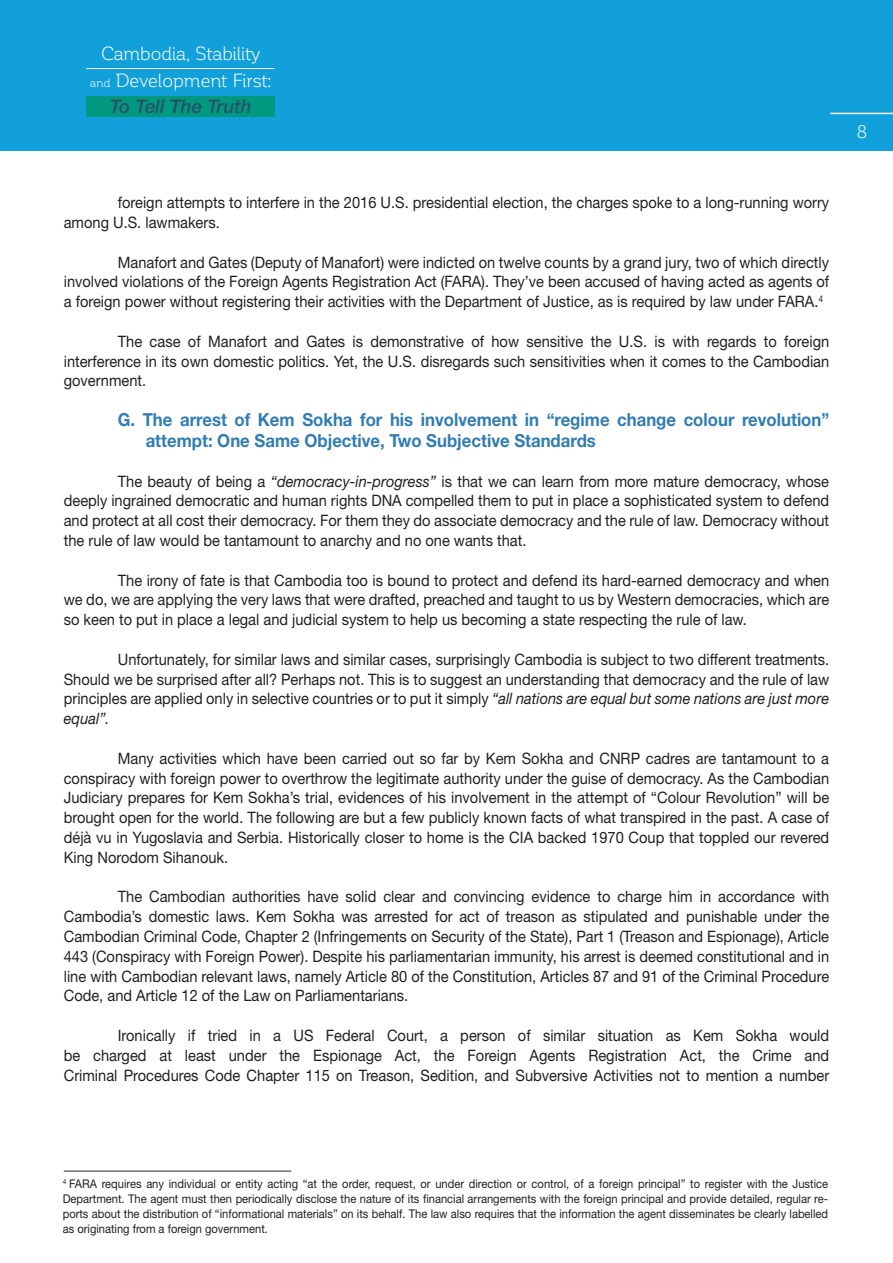
<style>
.page{position:relative;width:893px;height:1263px;background:#fff}
.page>*{position:absolute;margin:0;border:0;box-sizing:border-box;transform-origin:0 0}
.t1{font:18.75px/26.4px "Corporative";letter-spacing:-.02em;color:#fff;text-align:center}
.t2{font:italic 500 18.75px "Helvetica Neue LT Std";color:#27526a}
.t3{font:700 18px/21px "Helvetica Neue LT Std";color:#317db2;scale:.93 1}
.t4{font:18px "Corporative";color:#fff}
.t5{font:15.75px/19.8px "Helvetica Neue LT Std";color:#231f20;text-align:justify;scale:.93 1}
.t6{font:12px/15px "Helvetica Neue LT Std";color:#231f20;text-align:justify;scale:.93 1}
.s1{font-size:11.85px}
.s2{font-style:italic}
</style>
<div class="page">
<div style="left:0;top:0;width:893px;height:150px;background:#12a0db"></div>
<div style="left:86px;top:96px;width:188px;height:21px;background:#009980"></div>
<hr style="left:86px;top:68px;width:188px;height:1px;background:#fff">
<hr style="left:830px;top:113px;width:63px;height:1px;background:#fff">
<hr style="left:64px;top:1171px;width:227px;height:1px;background:#231f20">
<p class="t1" style="left:90px;top:41px;width:183px">Cambodia, Stability <span class="s1">and</span> Development First:</p>
<p class="t2" style="left:110px;top:95px;width:143px">To Tell The Truth</p>
<p class="t5" style="left:64px;top:192px;width:825px;text-indent:54px">foreign attempts to interfere in the 2016 U.S. presidential election, the charges spoke to a long-running worry among U.S. lawmakers.</p>
<p class="t5" style="left:64px;top:252px;width:825px;text-indent:54px">Manafort and Gates (Deputy of Manafort) were indicted on twelve counts by a grand jury, two of which directly involved violations of the Foreign Agents Registration Act (FARA). They’ve been accused of having acted as agents of a foreign power without registering their activities with the Department of Justice, as is required by law under FARA.<sup>4</sup></p>
<p class="t5" style="left:64px;top:331px;width:825px;text-indent:54px">The case of Manafort and Gates is demonstrative of how sensitive the U.S. is with regards to foreign interference in its own domestic politics. Yet, the U.S. disregards such sensitivities when it comes to the Cambodian government.</p>
<p class="t3" style="left:146px;top:409px;width:736px;text-indent:-28px">G. The arrest of Kem Sokha for his involvement in “regime change colour revolution” attempt: One Same Objective, Two Subjective Standards</p>
<p class="t5" style="left:64px;top:471px;width:825px;text-indent:54px">The beauty of being a <span class="s2">“democracy-in-progress”</span> is that we can learn from more mature democracy, whose deeply ingrained democratic and human rights DNA compelled them to put in place a sophisticated system to defend and protect at all cost their democracy. For them they do associate democracy and the rule of law. Democracy without the rule of law would be tantamount to anarchy and no one wants that.</p>
<p class="t5" style="left:64px;top:570px;width:825px;text-indent:54px">The irony of fate is that Cambodia too is bound to protect and defend its hard-earned democracy and when we do, we are applying the very laws that were drafted, preached and taught to us by Western democracies, which are so keen to put in place a legal and judicial system to help us becoming a state respecting the rule of law.</p>
<p class="t5" style="left:64px;top:649px;width:825px;text-indent:54px">Unfortunately, for similar laws and similar cases, surprisingly Cambodia is subject to two different treatments.<br>Should we be surprised after all? Perhaps not. This is to suggest an understanding that democracy and the rule of law principles are applied only in selective countries or to put it simply <span class="s2">“all nations are equal but some nations are just more equal”.</span></p>
<p class="t5" style="left:64px;top:748px;width:825px;text-indent:54px">Many activities which have been carried out so far by Kem Sokha and CNRP cadres are tantamount to a conspiracy with foreign power to overthrow the legitimate authority under the guise of democracy. As the Cambodian Judiciary prepares for Kem Sokha’s trial, evidences of his involvement in the attempt of “Colour Revolution” will be brought open for the world. The following are but a few publicly known facts of what transpired in the past. A case of déjà vu in Yugoslavia and Serbia. Historically closer to home is the CIA backed 1970 Coup that toppled our revered King Norodom Sihanouk.</p>
<p class="t5" style="left:64px;top:887px;width:825px;text-indent:54px">The Cambodian authorities have solid clear and convincing evidence to charge him in accordance with Cambodia’s domestic laws. Kem Sokha was arrested for act of treason as stipulated and punishable under the Cambodian Criminal Code, Chapter 2 (Infringements on Security of the State), Part 1 (Treason and Espionage), Article 443 (Conspiracy with Foreign Power). Despite his parliamentarian immunity, his arrest is deemed constitutional and in line with Cambodian relevant laws, namely Article 80 of the Constitution, Articles 87 and 91 of the Criminal Procedure Code, and Article 12 of the Law on Parliamentarians.</p>
<p class="t5" style="left:64px;top:1025px;width:825px;text-indent:54px">Ironically if tried in a US Federal Court, a person of similar situation as Kem Sokha would be charged at least under the Espionage Act, the Foreign Agents Registration Act, the Crime and Criminal Procedures Code Chapter 115 on Treason, Sedition, and Subversive Activities not to mention a number</p>
<p class="t4" style="left:857px;top:122px;width:12px">8</p>
<p class="t6" style="left:63px;top:1176px;width:825px"><sup>4</sup> FARA requires any individual or entity acting “at the order, request, or under direction or control, of a foreign principal” to register with the Justice Department. The agent must then periodically disclose the nature of its financial arrangements with the foreign principal and provide detailed, regular re&shy;ports about the distribution of “informational materials” on its behalf. The law also requires that the information the agent disseminates be clearly labelled as originating from a foreign government.</p>
</div>
